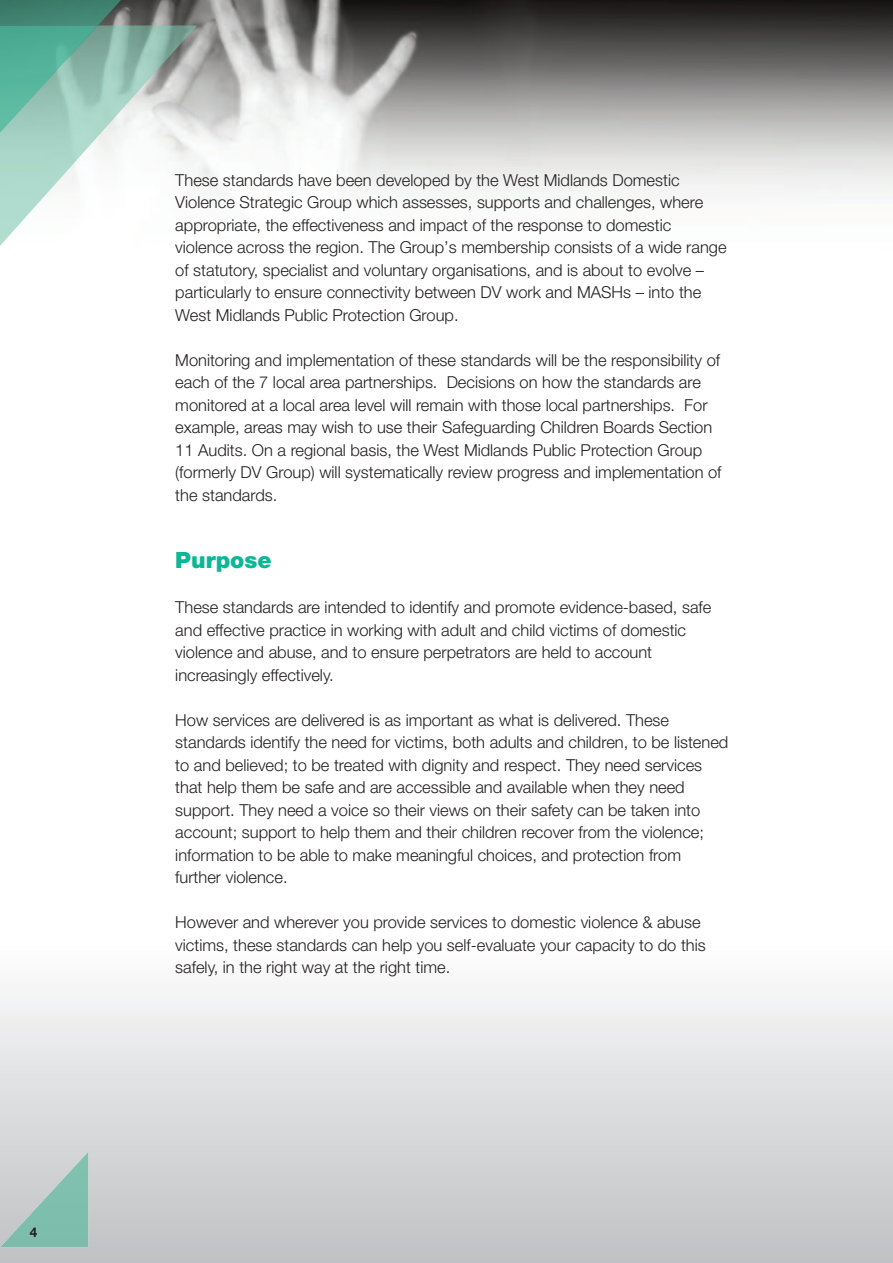
<style>
.page{position:relative;width:893px;height:1263px;background:#fff}
.page>*{position:absolute;margin:0;border:0;box-sizing:border-box;transform-origin:0 0}
.t1{font:900 22.5px "Helvetica Neue LT";color:#0cb796}
.t2{font:300 16.5px/22.5px "Helvetica Neue LT";color:#231f20}
.t3{font:700 13.5px "Helvetica Neue LT";color:#231f20}
</style>
<div class="page">
<img style="left:122px;top:0;width:771px;height:193px">
<img style="left:0;top:26px;width:197px;height:220px">
<img style="left:0;top:0;width:122px;height:26px">
<img style="left:0;top:26px;width:98px;height:107px">
<img style="left:0;top:1152px;width:88px;height:95px">
<p class="t3" style="left:30px;top:1227px;width:9px">4</p>
<p class="t2" style="left:175px;top:170px;width:553px">These standards have been developed by the West Midlands Domestic Violence Strategic Group which assesses, supports and challenges, where appropriate, the effectiveness and impact of the response to domestic violence across the region. The Group’s membership consists of a wide range of statutory, specialist and voluntary organisations, and is about to evolve – particularly to ensure connectivity between DV work and MASHs – into the West Midlands Public Protection Group.</p>
<p class="t2" style="left:175px;top:350px;width:548px">Monitoring and implementation of these standards will be the responsibility of each of the 7 local area partnerships. Decisions on how the standards are monitored at a local area level will remain with those local partnerships. For example, areas may wish to use their Safeguarding Children Boards Section 11 Audits. On a regional basis, the West Midlands Public Protection Group (formerly DV Group) will systematically review progress and implementation of the standards.</p>
<h1 class="t1" style="left:175px;top:552px;width:98px">Purpose</h1>
<p class="t2" style="left:175px;top:598px;width:538px">These standards are intended to identify and promote evidence-based, safe and effective practice in working with adult and child victims of domestic violence and abuse, and to ensure perpetrators are held to account increasingly effectively.</p>
<p class="t2" style="left:175px;top:710px;width:555px">How services are delivered is as important as what is delivered. These standards identify the need for victims, both adults and children, to be listened to and believed; to be treated with dignity and respect. They need services that help them be safe and are accessible and available when they need support. They need a voice so their views on their safety can be taken into account; support to help them and their children recover from the violence; information to be able to make meaningful choices, and protection from further violence.</p>
<p class="t2" style="left:175px;top:913px;width:532px">However and wherever you provide services to domestic violence &amp; abuse victims, these standards can help you self-evaluate your capacity to do this safely, in the right way at the right time.</p>
</div>
